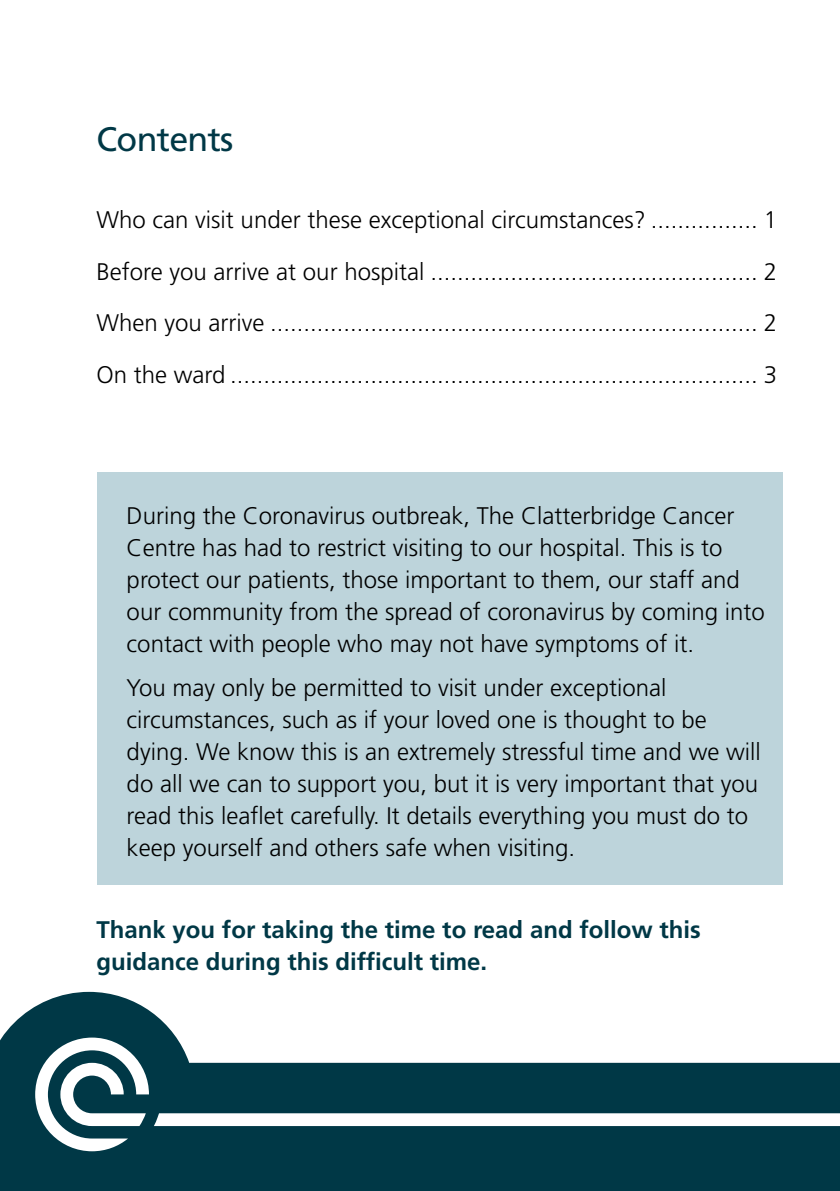
<style>
.page{position:relative;width:840px;height:1191px;background:#fff}
.page>*{position:absolute;margin:0;border:0;box-sizing:border-box;transform-origin:0 0}
.t1{font:34px "Frutiger";letter-spacing:-.02em;color:#003846}
.t2{font:300 24px/32px "Frutiger";color:#000}
.t3{font:700 24px/32px "Frutiger";color:#003846}
</style>
<div class="page">
<svg style="left:0;top:992px;width:839px;height:199px;fill:#003846"></svg>
<svg style="left:35px;top:1037px;width:804px;height:114px"></svg>
<div style="left:97px;top:472px;width:685px;height:412px;background:#bdd4db"></div>
<h1 class="t1" style="left:96px;top:119px;width:138px">Contents</h1>
<p class="t2" style="left:96px;top:194px;width:681px;line-height:51.4px;text-align:justify">Who can visit under these exceptional circumstances? ................ 1<br>Before you arrive at our hospital ................................................. 2<br>When you arrive ......................................................................... 2<br>On the ward ............................................................................... 3</p>
<p class="t2" style="left:127px;top:500px;width:639px">During the Coronavirus outbreak, The Clatterbridge Cancer Centre has had to restrict visiting to our hospital. This is to protect our patients, those important to them, our staff and our community from the spread of coronavirus by coming into contact with people who may not have symptoms of it.</p>
<p class="t2" style="left:127px;top:671px;width:635px">You may only be permitted to visit under exceptional circumstances, such as if your loved one is thought to be dying. We know this is an extremely stressful time and we will do all we can to support you, but it is very important that you read this leaflet carefully. It details everything you must do to keep yourself and others safe when visiting.</p>
<p class="t3" style="left:96px;top:913px;width:605px">Thank you for taking the time to read and follow this guidance during this difficult time.</p>
</div>
